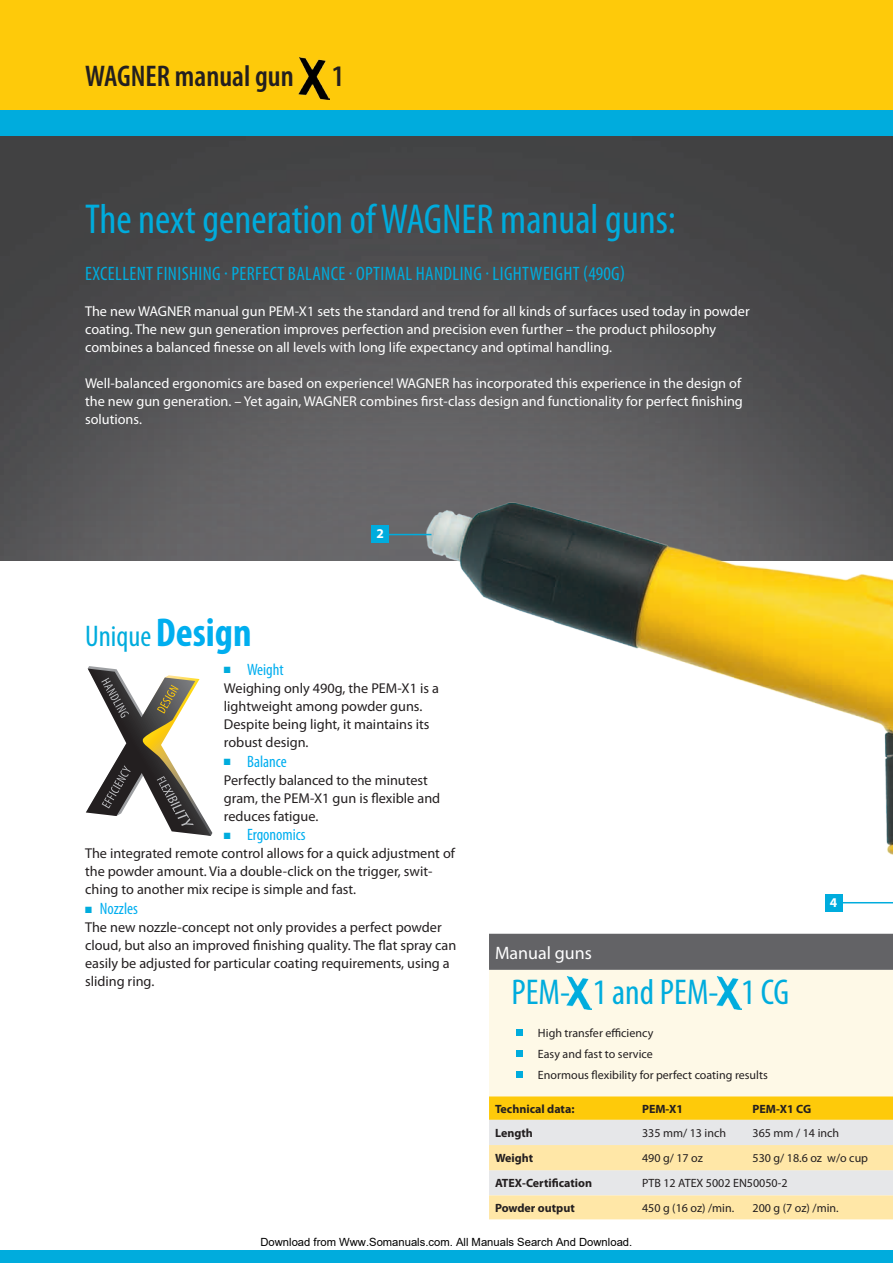
<style>
.page{position:relative;width:893px;height:1263px;background:#fff}
.page>*{position:absolute;margin:0;border:0;box-sizing:border-box;transform-origin:0 0}
.Slogan_Condensed_28p{font:condensed 42px "Myriad Pro";color:#00acdd}
.Slogan_Condensed_24p{font:condensed 36px "Myriad Pro";color:#00acdd}
.Declaration_Semibold{font:600 condensed 30px "Myriad Pro";color:#231f20}
.Slogan_Condensed_20p{font:condensed 30px "Myriad Pro";color:#00acdd}
.Title_Condensed_13pt{font:condensed 19.5px "Myriad Pro";letter-spacing:.02em;color:#00acdd}
.Table_Head_12pt_whit{font:18px "Myriad Pro";color:#fff}
.t1{font:condensed 16.5px "Myriad Pro";color:#00aeef}
.continuous_Text_9_5p{font:14.25px/18px "Myriad Pro";color:#231f20}
.continuous_Text_9_5p-2{font:14.25px/18px "Myriad Pro";color:#fff}
.Nummerierung-Kästche{font:700 13.35px "Myriad Pro";color:#fff}
.Tabel_Data_8pt{font:12px "Myriad Pro";color:#231f20}
.Tabel_Dimensions_Bol{font:700 12px "Myriad Pro";color:#231f20}
.t2{font:11.25px "Arial";color:#000}
.s1{font-weight:700;font-size:40.5px;color:#00aeef}
.s2{color:#00acdd}
</style>
<div class="page">
<img style="left:0;top:136px;width:893px;height:424px">
<div style="left:0;top:0;width:893px;height:111px;background:#feca0a"></div>
<div style="left:0;top:111px;width:893px;height:25px;background:#00acdd"></div>
<div style="left:0;top:1250px;width:893px;height:13px;background:#00acdd"></div>
<img style="left:407px;top:468px;width:486px;height:752px">
<div style="left:489px;top:934px;width:404px;height:36px;background:#636366"></div>
<div style="left:489px;top:970px;width:404px;height:126px;background:#fef9e7"></div>
<svg style="left:489px;top:1096px;width:404px;height:123px;background:#f4e1a4"></svg>
<svg style="left:517px;top:1030px;width:6px;height:6px"></svg>
<svg style="left:517px;top:1051px;width:6px;height:6px"></svg>
<svg style="left:517px;top:1072px;width:6px;height:6px"></svg>
<div style="left:372px;top:525px;width:17px;height:17px;background:#00acdd"></div>
<hr style="left:389px;top:534px;width:42px;height:1px;background:#00acdd">
<hr style="left:829px;top:902px;width:64px;height:1px;background:#00acdd">
<svg style="left:86px;top:666px;width:126px;height:170px"></svg>
<img style="left:567px;top:976px;width:25px;height:34px">
<img style="left:716px;top:976px;width:25px;height:33px">
<img style="left:298px;top:57px;width:32px;height:42px">
<div style="left:825px;top:894px;width:17px;height:17px;background:#00acdd"></div>
<p class="Declaration_Semibold" style="left:85px;top:60px;width:210px">WAGNER manual gun</p>
<p class="Declaration_Semibold" style="left:332px;top:60px;width:14px">1</p>
<p class="Slogan_Condensed_28p" style="left:85px;top:194px;width:592px">The next generation of WAGNER manual guns:</p>
<p class="Title_Condensed_13pt" style="left:85px;top:262px;width:541px">EXCELLENT FINISHING · PERFECT BALANCE · OPTIMAL HANDLING · LIGHTWEIGHT (490G)</p>
<p class="continuous_Text_9_5p-2" style="left:85px;top:302px;width:666px">The new WAGNER manual gun PEM-X1 sets the standard and trend for all kinds of surfaces used today in powder coating. The new gun generation improves perfection and precision even further – the product philosophy combines a balanced finesse on all levels with long life expectancy and optimal handling.</p>
<p class="continuous_Text_9_5p-2" style="left:85px;top:374px;width:659px">Well-balanced ergonomics are based on experience! WAGNER has incorporated this experience in the design of the new gun generation. – Yet again, WAGNER combines first-class design and functionality for perfect finishing solutions.</p>
<p class="Nummerierung-Kästche" style="left:377px;top:525px;width:9px">2</p>
<p class="Slogan_Condensed_20p" style="left:85px;top:618px;width:168px">Unique <span class="s1">Design</span></p>
<p class="t1" style="left:224px;top:659px;width:61px"><span class="s2">■</span> Weight</p>
<p class="continuous_Text_9_5p" style="left:224px;top:679px;width:216px">Weighing only 490g, the PEM-X1 is a lightweight among powder guns.<br>Despite being light, it maintains its robust design.</p>
<p class="t1" style="left:224px;top:751px;width:64px"><span class="s2">■</span> Balance</p>
<p class="continuous_Text_9_5p" style="left:224px;top:771px;width:218px">Perfectly balanced to the minutest gram, the PEM-X1 gun is flexible and reduces fatigue.</p>
<p class="t1" style="left:224px;top:825px;width:83px"><span class="s2">■</span> Ergonomics</p>
<p class="continuous_Text_9_5p" style="left:85px;top:844px;width:371px">The integrated remote control allows for a quick adjustment of the powder amount. Via a double-click on the trigger, swit&shy;ching to another mix recipe is simple and fast.</p>
<p class="t1" style="left:85px;top:899px;width:54px"><span class="s2">■</span> Nozzles</p>
<p class="continuous_Text_9_5p" style="left:85px;top:918px;width:373px">The new nozzle-concept not only provides a perfect powder cloud, but also an improved finishing quality. The flat spray can easily be adjusted for particular coating requirements, using a sliding ring.</p>
<p class="Table_Head_12pt_whit" style="left:495px;top:941px;width:99px">Manual guns</p>
<p class="Slogan_Condensed_24p" style="left:511px;top:971px;width:279px">PEM- 1 and PEM- 1 CG</p>
<p class="Tabel_Data_8pt" style="left:538px;top:1025px;width:117px">High transfer efficiency</p>
<p class="Tabel_Data_8pt" style="left:538px;top:1046px;width:116px">Easy and fast to service</p>
<p class="Tabel_Data_8pt" style="left:538px;top:1067px;width:231px">Enormous flexibility for perfect coating results</p>
<p class="Nummerierung-Kästche" style="left:830px;top:894px;width:9px">4</p>
<p class="Tabel_Dimensions_Bol" style="left:495px;top:1101px;width:81px">Technical data:</p>
<p class="Tabel_Dimensions_Bol" style="left:642px;top:1101px;width:43px">PEM-X1</p>
<p class="Tabel_Dimensions_Bol" style="left:753px;top:1101px;width:60px">PEM-X1 CG</p>
<p class="Tabel_Dimensions_Bol" style="left:495px;top:1125px;width:39px">Length</p>
<p class="Tabel_Data_8pt" style="left:642px;top:1125px;width:86px">335 mm/ 13 inch</p>
<p class="Tabel_Data_8pt" style="left:753px;top:1125px;width:88px">365 mm / 14 inch</p>
<p class="Tabel_Dimensions_Bol" style="left:495px;top:1150px;width:40px">Weight</p>
<p class="Tabel_Data_8pt" style="left:642px;top:1151px;width:62px">490 g/ 17 oz</p>
<p class="Tabel_Data_8pt" style="left:753px;top:1151px;width:117px">530 g/ 18.6 oz w/o cup</p>
<p class="Tabel_Dimensions_Bol" style="left:495px;top:1175px;width:99px">ATEX-Certification</p>
<p class="Tabel_Data_8pt" style="left:642px;top:1176px;width:147px">PTB 12 ATEX 5002 EN50050-2</p>
<p class="Tabel_Dimensions_Bol" style="left:495px;top:1200px;width:81px">Powder output</p>
<p class="Tabel_Data_8pt" style="left:642px;top:1200px;width:94px">450 g (16 oz) /min.</p>
<p class="Tabel_Data_8pt" style="left:753px;top:1200px;width:88px">200 g (7 oz) /min.</p>
<p class="t2" style="left:260px;top:1235px;width:373px">Download from Www.Somanuals.com. All Manuals Search And Download.</p>
</div>
